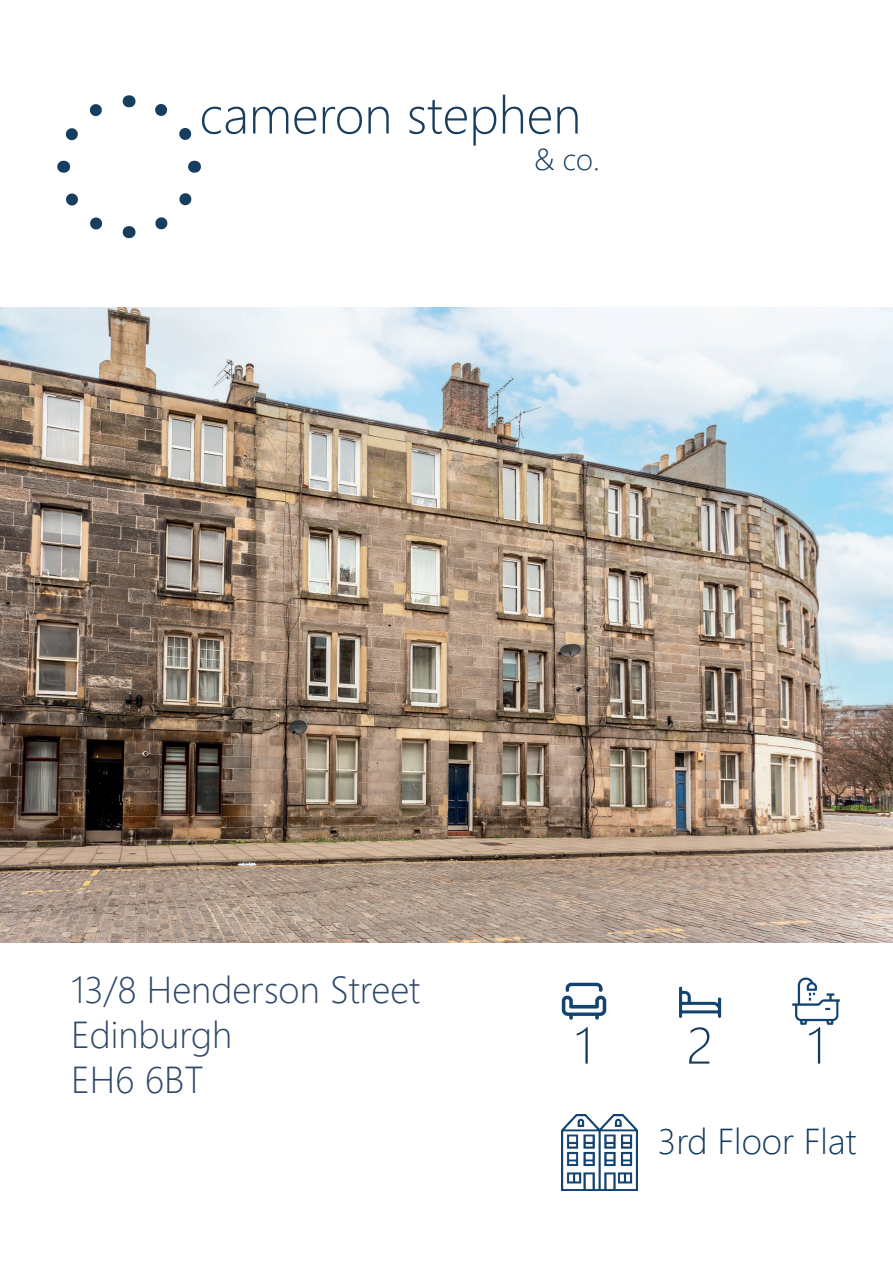
<style>
.page{position:relative;width:893px;height:1263px;background:#fff}
.page>*{position:absolute;margin:0;border:0;box-sizing:border-box;transform-origin:0 0}
.t1{font:300 52.5px "Segoe UI";color:#173d5f}
.t2{font:300 51px "Segoe UI";color:#153c5f}
.t3{font:300 37.5px/45px "Segoe UI";color:#2f486a}
.t4{font:300 36px "Segoe UI";color:#153c5f}
.t5{font:300 30px "Segoe UI";color:#173d5f}
</style>
<div class="page">
<img style="left:0;top:307px;width:893px;height:635px">
<svg style="left:155px;top:161px;width:46px;height:69px"></svg>
<svg style="left:129px;top:95px;width:63px;height:45px"></svg>
<svg style="left:57px;top:104px;width:45px;height:69px"></svg>
<svg style="left:66px;top:193px;width:64px;height:46px"></svg>
<img style="left:561px;top:982px;width:46px;height:38px">
<img style="left:679px;top:986px;width:43px;height:32px">
<img style="left:792px;top:977px;width:48px;height:48px">
<img style="left:561px;top:1114px;width:77px;height:77px">
<h1 class="t1" style="left:200px;top:65px;width:383px">cameron stephen</h1>
<p class="t5" style="left:534px;top:131px;width:67px">&amp; co.</p>
<p class="t3" style="left:71px;top:964px;width:351px">13/8 Henderson Street<br>Edinburgh<br>EH6 6BT</p>
<h2 class="t2" style="left:575px;top:997px;width:20px">1</h2>
<h2 class="t2" style="left:687px;top:997px;width:28px">2</h2>
<h2 class="t2" style="left:807px;top:997px;width:20px">1</h2>
<p class="t4" style="left:658px;top:1107px;width:200px">3rd Floor Flat</p>
</div>
